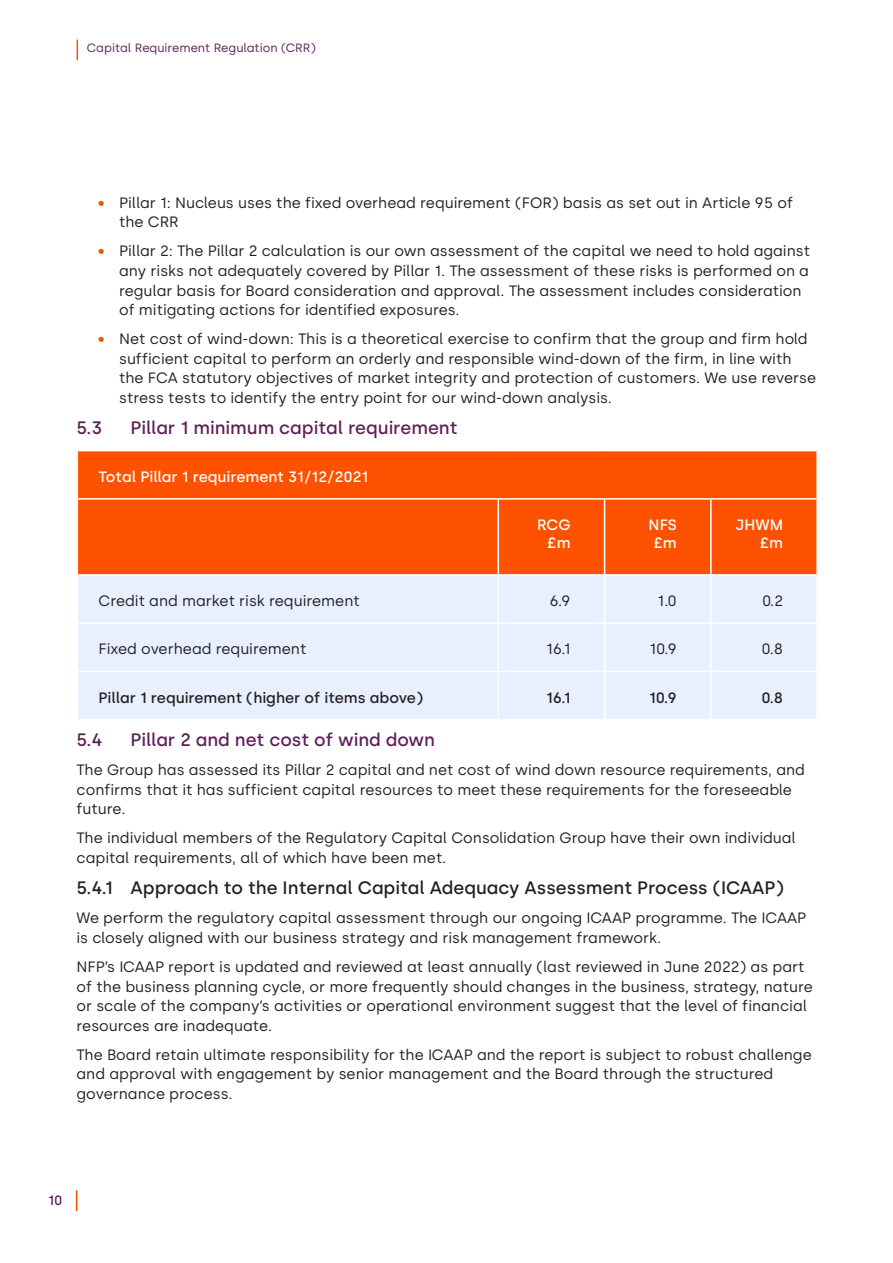
<style>
.page{position:relative;width:893px;height:1263px;background:#fff}
.page>*{position:absolute;margin:0;border:0;box-sizing:border-box;transform-origin:0 0}
.heading_2{font:500 18px "Silka";color:#5d1e58}
.heading_3{font:500 18px "Silka";color:#231f20}
.body_copy{font:15px/19.5px "Silka";color:#231f20}
.Heading_4{font:500 15px/18px "Silka";color:#fff;text-align:right}
.body_copy-2{font:500 15px "Silka";color:#231f20}
.t1{font:500 13.5px "Silka";color:#5d1e58}
.t2{font:12px "Silka";color:#5d1e58}
.s1{color:#ff5200}
</style>
<div class="page">
<div style="left:78px;top:451px;width:738px;height:123px;background:#ff5200"></div>
<div style="left:78px;top:576px;width:738px;height:143px;background:#e8efff"></div>
<hr style="left:497px;top:576px;width:2px;height:46px;background:#fff">
<hr style="left:604px;top:576px;width:1px;height:46px;background:#fff">
<hr style="left:710px;top:576px;width:2px;height:46px;background:#fff">
<hr style="left:77px;top:622px;width:421px;height:2px;background:#fff">
<hr style="left:498px;top:622px;width:107px;height:2px;background:#fff">
<hr style="left:497px;top:624px;width:2px;height:47px;background:#fff">
<hr style="left:605px;top:622px;width:106px;height:2px;background:#fff">
<hr style="left:604px;top:624px;width:1px;height:47px;background:#fff">
<hr style="left:711px;top:622px;width:107px;height:2px;background:#fff">
<hr style="left:710px;top:624px;width:2px;height:47px;background:#fff">
<hr style="left:77px;top:671px;width:421px;height:1px;background:#fff">
<hr style="left:498px;top:671px;width:107px;height:1px;background:#fff">
<hr style="left:497px;top:672px;width:2px;height:47px;background:#fff">
<hr style="left:605px;top:671px;width:106px;height:1px;background:#fff">
<hr style="left:604px;top:672px;width:1px;height:47px;background:#fff">
<hr style="left:711px;top:671px;width:107px;height:1px;background:#fff">
<hr style="left:710px;top:672px;width:2px;height:47px;background:#fff">
<hr style="left:77px;top:498px;width:421px;height:2px;background:#fff">
<hr style="left:498px;top:498px;width:107px;height:2px;background:#fff">
<hr style="left:497px;top:500px;width:2px;height:74px;background:#fff">
<hr style="left:605px;top:498px;width:106px;height:2px;background:#fff">
<hr style="left:604px;top:500px;width:1px;height:74px;background:#fff">
<hr style="left:711px;top:498px;width:107px;height:2px;background:#fff">
<hr style="left:710px;top:500px;width:2px;height:74px;background:#fff">
<svg style="left:76px;top:1190px;width:1px;height:21px"></svg>
<svg style="left:77px;top:40px;width:1px;height:20px"></svg>
<p class="t2" style="left:87px;top:40px;width:230px">Capital Requirement Regulation (CRR)</p>
<p class="body_copy" style="left:119px;top:193px;width:675px;text-indent:-21px"><span class="s1">•</span> Pillar 1: Nucleus uses the fixed overhead requirement (FOR) basis as set out in Article 95 of the CRR</p>
<p class="body_copy" style="left:119px;top:241px;width:693px;text-indent:-21px"><span class="s1">•</span> Pillar 2: The Pillar 2 calculation is our own assessment of the capital we need to hold against any risks not adequately covered by Pillar 1. The assessment of these risks is performed on a regular basis for Board consideration and approval. The assessment includes consideration of mitigating actions for identified exposures.</p>
<p class="body_copy" style="left:119px;top:329px;width:699px;text-indent:-21px"><span class="s1">•</span> Net cost of wind-down: This is a theoretical exercise to confirm that the group and firm hold sufficient capital to perform an orderly and responsible wind-down of the firm, in line with the FCA statutory objectives of market integrity and protection of customers. We use reverse stress tests to identify the entry point for our wind-down analysis.</p>
<p class="heading_2" style="left:77px;top:417px;width:27px">5.3</p>
<p class="heading_2" style="left:131px;top:417px;width:329px">Pillar 1 minimum capital requirement</p>
<p class="Heading_4" style="left:99px;top:468px;width:271px">Total Pillar 1 requirement 31/12/2021</p>
<p class="Heading_4" style="left:537px;top:516px;width:35px">RCG £m</p>
<p class="Heading_4" style="left:649px;top:516px;width:30px;text-align:center">NFS £m</p>
<p class="Heading_4" style="left:736px;top:516px;width:49px">JHWM £m</p>
<p class="body_copy" style="left:99px;top:591px;width:263px">Credit and market risk requirement</p>
<p class="body_copy" style="left:550px;top:591px;width:22px">6.9</p>
<p class="body_copy" style="left:658px;top:591px;width:21px">1.0</p>
<p class="body_copy" style="left:762px;top:591px;width:23px">0.2</p>
<p class="body_copy" style="left:99px;top:639px;width:209px">Fixed overhead requirement</p>
<p class="body_copy" style="left:546px;top:639px;width:26px">16.1</p>
<p class="body_copy" style="left:649px;top:639px;width:29px">10.9</p>
<p class="body_copy" style="left:761px;top:639px;width:23px">0.8</p>
<p class="body_copy-2" style="left:99px;top:688px;width:326px">Pillar 1 requirement (higher of items above)</p>
<p class="body_copy-2" style="left:546px;top:688px;width:26px">16.1</p>
<p class="body_copy-2" style="left:649px;top:688px;width:29px">10.9</p>
<p class="body_copy-2" style="left:761px;top:688px;width:23px">0.8</p>
<p class="heading_2" style="left:77px;top:729px;width:27px">5.4</p>
<p class="heading_2" style="left:131px;top:729px;width:306px">Pillar 2 and net cost of wind down</p>
<p class="body_copy" style="left:77px;top:760px;width:730px">The Group has assessed its Pillar 2 capital and net cost of wind down resource requirements, and confirms that it has sufficient capital resources to meet these requirements for the foreseeable future.</p>
<p class="body_copy" style="left:77px;top:828px;width:721px">The individual members of the Regulatory Capital Consolidation Group have their own individual capital requirements, all of which have been met.</p>
<p class="heading_3" style="left:77px;top:877px;width:709px">5.4.1 Approach to the Internal Capital Adequacy Assessment Process (ICAAP)</p>
<p class="body_copy" style="left:77px;top:908px;width:731px">We perform the regulatory capital assessment through our ongoing ICAAP programme. The ICAAP is closely aligned with our business strategy and risk management framework.</p>
<p class="body_copy" style="left:77px;top:957px;width:738px">NFP’s ICAAP report is updated and reviewed at least annually (last reviewed in June 2022) as part of the business planning cycle, or more frequently should changes in the business, strategy, nature or scale of the company’s activities or operational environment suggest that the level of financial resources are inadequate.</p>
<p class="body_copy" style="left:77px;top:1045px;width:737px">The Board retain ultimate responsibility for the ICAAP and the report is subject to robust challenge and approval with engagement by senior management and the Board through the structured governance process.</p>
<p class="t1" style="left:48px;top:1192px;width:16px">10</p>
</div>
